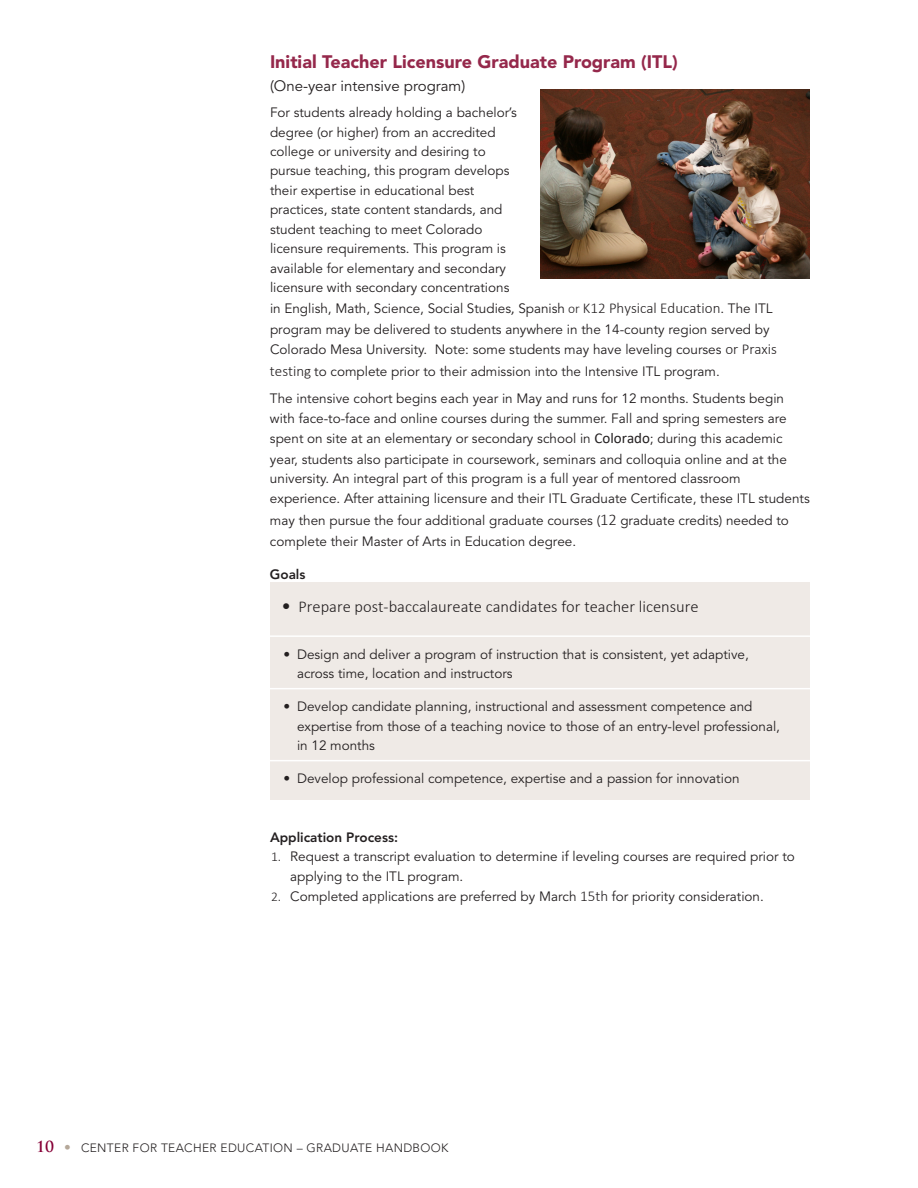
<style>
.page{position:relative;width:918px;height:1188px;background:#fff}
.page>*{position:absolute;margin:0;border:0;box-sizing:border-box;transform-origin:0 0}
.Body_Copy_Heavy{font:900 18px "Avenir";color:#95284b}
.Body_Copy__bulleted{font:300 16.5px "Calibri";color:#231f20}
.Body_Copy_Heavy-2{font:15px "Avenir";color:#231f20}
.Body_Copy_Heavy-3{font:13.5px/19.5px "Avenir";color:#231f20}
.Body_Copy__bulleted-2{font:13.5px/19.5px "Avenir";color:#231f20}
.Body_Copy_Heavy-4{font:800 13.5px "Avenir";color:#231f20}
.t1{font:300 12px "Avenir";letter-spacing:.03em;color:#231f20}
.s1{font-family:"Calibri"}
.s2{font-family:"Calibri";font-weight:300}
.s3{font-family:"Calibri";font-weight:300;font-size:15px}
.s4{font-family:"Calibri";font-size:15px}
.s5{font-family:"Calibri";font-weight:300;font-size:16.5px}
.s6{font-family:"Avenir";font-weight:400}
.s7{font-family:"Trajan Pro";font-weight:700;font-size:15px;color:#860037}
.s8{font-size:13.5px;color:#b5a899}
</style>
<div class="page">
<div style="left:270px;top:582px;width:540px;height:60px;background:#efeae6"></div>
<div style="left:270px;top:635px;width:540px;height:60px;background:#efeae6"></div>
<hr style="left:270px;top:635px;width:540px;height:2px;background:#fff">
<div style="left:270px;top:687px;width:540px;height:80px;background:#efeae6"></div>
<hr style="left:270px;top:688px;width:540px;height:1px;background:#fff">
<div style="left:270px;top:759px;width:540px;height:41px;background:#efeae6"></div>
<hr style="left:270px;top:760px;width:540px;height:1px;background:#fff">
<img style="left:540px;top:90px;width:270px;height:189px">
<p class="Body_Copy_Heavy" style="left:270px;top:51px;width:409px">Initial Teacher Licensure Graduate Program (ITL)</p>
<p class="Body_Copy_Heavy-2" style="left:270px;top:77px;width:197px">(One-year intensive program)</p>
<p class="Body_Copy_Heavy-3" style="left:270px;top:103px;width:248px">For students already holding a bachelor’s degree (or higher) from an accredited college or university and desiring to pursue teaching, this program develops their expertise in educational best practices, state content standards, and student teaching to meet Colorado licensure requirements. This program is available for elementary and secondary licensure with secondary concentrations</p>
<p class="Body_Copy_Heavy-3" style="left:270px;top:299px;width:508px;line-height:21px">in English, Math, Science, Social Studies<span class="s1">,</span> Spanish <span class="s2">or</span> <span class="s3">K12 Physical Education</span>. The ITL program may be delivered to students anywhere in the 14-county region served by Colorado Mesa University. Note: some students may have leveling courses <span class="s3">or Praxis testing</span> to complete prior to their admission into the Intensive ITL program.</p>
<p class="Body_Copy_Heavy-3" style="left:270px;top:389px;width:518px">The intensive cohort begins each year in May and runs for 12 months. Students begin with face-to-face and online courses during the summer. Fall and spring semesters are</p>
<p class="Body_Copy_Heavy-3" style="left:270px;top:429px;width:541px">spent on site at an elementary or secondary school in <span class="s4">Colorado</span>; during this academic year, students also participate in coursework, seminars and colloquia online and at the university. An integral part of this program is a full year of mentored classroom experience. After attaining licensure and their ITL Graduate Certificate, these ITL students</p>
<p class="Body_Copy_Heavy-3" style="left:270px;top:510px;width:520px;line-height:21px">may then pursue the four additional graduate courses (<span class="s5">12</span> graduate credits) needed to complete their Master of Arts in Education degree.</p>
<p class="Body_Copy_Heavy-4" style="left:270px;top:566px;width:37px">Goals</p>
<p class="Body_Copy__bulleted" style="left:282px;top:596px;width:418px"><span class="s6">•</span> Prepare post-baccalaureate candidates for teacher licensure</p>
<p class="Body_Copy__bulleted-2" style="left:297px;top:644px;width:453px;text-indent:-14px">• Design and deliver a program of instruction that is consistent, yet adaptive, across time, location and instructors</p>
<p class="Body_Copy__bulleted-2" style="left:297px;top:697px;width:485px;text-indent:-14px">• Develop candidate planning, instructional and assessment competence and expertise from those of a teaching novice to those of an entry-level professional, in 12 months</p>
<p class="Body_Copy__bulleted-2" style="left:284px;top:769px;width:458px">• Develop professional competence, expertise and a passion for innovation</p>
<p class="Body_Copy_Heavy-4" style="left:270px;top:830px;width:130px">Application Process:</p>
<p class="Body_Copy__bulleted-2" style="left:290px;top:847px;width:506px;text-indent:-19px"><span class="s2">1.</span> Request a transcript evaluation to determine if leveling courses are required prior to applying to the ITL program.</p>
<p class="Body_Copy__bulleted-2" style="left:271px;top:887px;width:494px"><span class="s2">2.</span> Completed a<span class="s3">pp</span>lications are preferred by March <span class="s3">15th</span> for priority consideration.</p>
<p class="t1" style="left:36px;top:1141px;width:414px"><span class="s7">10</span> <span class="s8">•</span> CENTER FOR TEACHER EDUCATION – GRADUATE HANDBOOK</p>
</div>
